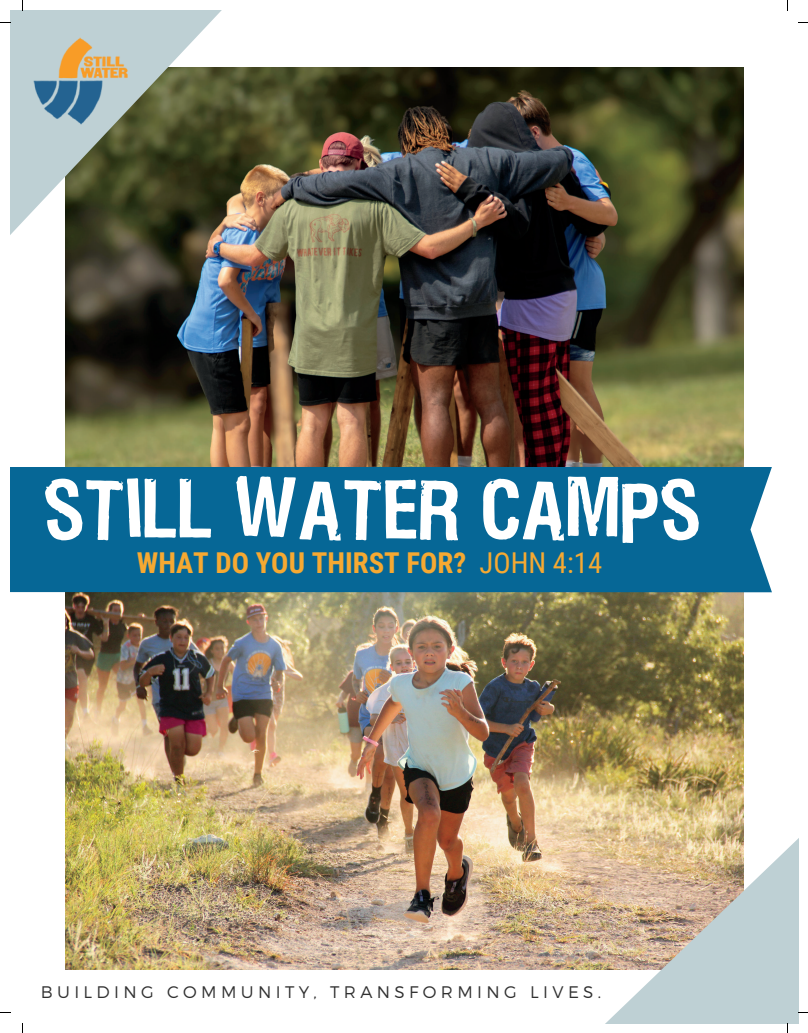
<style>
.page{position:relative;width:808px;height:1033px;background:#fff}
.page>*{position:absolute;margin:0;border:0;box-sizing:border-box;transform-origin:0 0}
.t1{font:77.5px "Dirtyhouse";color:#fff}
.t2{font:700 28.75px "Roboto Condensed";color:#f6a932}
.t3{font:300 16.75px "Montserrat";letter-spacing:.26em;color:#303030}
.s1{font-weight:400}
</style>
<div class="page">
<img style="left:66px;top:68px;width:677px;height:399px">
<img style="left:10px;top:10px;width:274px;height:329px">
<img style="left:33px;top:38px;width:96px;height:86px">
<img style="left:66px;top:592px;width:677px;height:377px">
<div style="left:10px;top:467px;width:762px;height:125px;background:#066796"></div>
<img style="left:514px;top:735px;width:284px;height:288px">
<h1 class="t1" style="left:43px;top:481px;width:659px">STILL WATER CAMPS</h1>
<p class="t2" style="left:137px;top:547px;width:467px">WHAT DO YOU THIRST FOR? <span class="s1">JOHN 4:14</span></p>
<p class="t3" style="left:41px;top:981px;width:562px">BUILDING COMMUNITY, TRANSFORMING LIVES.</p>
</div>
